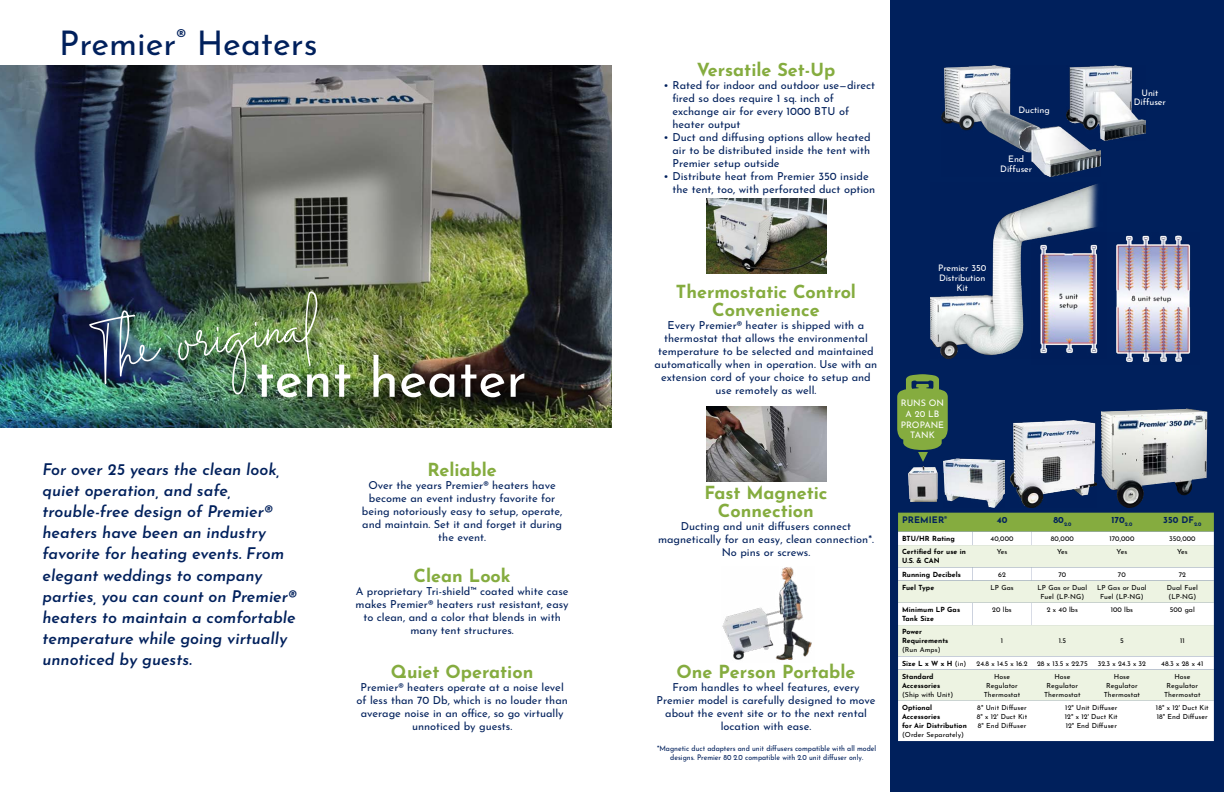
<style>
.page{position:relative;width:1224px;height:792px;background:#fff}
.page>*{position:absolute;margin:0;border:0;box-sizing:border-box;transform-origin:0 0}
.t1{font:54px "Josefin Sans";color:#fff}
.t2{font:34px "Josefin Sans";color:#00205c}
.t3{font:700 18px/18px "Josefin Sans";color:#85ac3f;text-align:center}
.t4{font:italic 600 16px/21.2px "Josefin Sans";color:#00205c}
.t5{font:11px/13px "Josefin Sans";color:#00205c;text-align:center}
.t6{font:9px/10px "Josefin Sans";letter-spacing:-.01em;color:#fff;text-align:center}
.t7{font:700 9px "Josefin Sans";letter-spacing:.01em;color:#00205c}
.t8{font:7.7px/8.4px "Josefin Sans";color:#00205c;text-align:center;scale:.91 1}
.t9{font:7px/9px "Josefin Sans";letter-spacing:.01em;color:#000;text-align:center}
.t10{font:700 7px/9px "Josefin Sans";letter-spacing:.01em;color:#000}
.t11{font:700 5.2px "Josefin Sans";color:#00205c}
.s1{font-weight:400}
</style>
<div class="page">
<div style="left:890px;top:0;width:334px;height:792px;background:#00205c"></div>
<img style="left:942px;top:65px;width:159px;height:111px">
<svg style="left:898px;top:513px;width:316px;height:32px;background:#b6cd8f"></svg>
<svg style="left:898px;top:545px;width:316px;height:111px;background:#f0f5ea"></svg>
<svg style="left:898px;top:656px;width:316px;height:85px;background:#f6f8f3"></svg>
<img style="left:909px;top:467px;width:29px;height:35px">
<img style="left:1101px;top:408px;width:106px;height:100px">
<img style="left:1010px;top:420px;width:87px;height:88px">
<img style="left:943px;top:458px;width:61px;height:49px">
<img style="left:930px;top:184px;width:168px;height:175px">
<img style="left:1032px;top:232px;width:159px;height:130px">
<img style="left:1067px;top:65px;width:78px;height:75px">
<img style="left:706px;top:198px;width:120px;height:76px">
<img style="left:722px;top:567px;width:90px;height:93px">
<img style="left:0;top:66px;width:612px;height:361px">
<div style="left:91px;top:293px;width:239px;height:114px;background:#000;opacity:.75"></div>
<img style="left:89px;top:291px;width:228px;height:103px">
<svg style="left:897px;top:374px;width:51px;height:88px"></svg>
<img style="left:706px;top:406px;width:120px;height:76px">
<h2 class="t2" style="left:59px;top:15px;width:260px">Premier<sup>®</sup> Heaters</h2>
<h1 class="t1" style="left:255px;top:333px;width:273px">tent heater</h1>
<p class="t4" style="left:43px;top:457px;width:255px">For over 25 years the clean look, quiet operation, and safe, trouble-free design of Premier® heaters have been an industry favorite for heating events. From elegant weddings to company parties, you can count on Premier® heaters to maintain a comfortable temperature while going virtually unnoticed by guests.</p>
<h3 class="t3" style="left:427px;top:458px;width:71px">Reliable</h3>
<p class="t5" style="left:362px;top:477px;width:202px">Over the years Premier® heaters have become an event industry favorite for being notoriously easy to setup, operate, and maintain. Set it and forget it during the event.</p>
<h3 class="t3" style="left:414px;top:564px;width:99px">Clean Look</h3>
<p class="t5" style="left:356px;top:583px;width:215px">A proprietary Tri-shield™ coated white case makes Premier® heaters rust resistant, easy to clean, and a color that blends in with many tent structures.</p>
<h3 class="t3" style="left:391px;top:660px;width:144px">Quiet Operation</h3>
<p class="t5" style="left:356px;top:680px;width:213px">Premier® heaters operate at a noise level of less than 70 Db, which is no louder than average noise in an office, so go virtually unnoticed by guests.</p>
<h3 class="t3" style="left:697px;top:58px;width:140px">Versatile Set-Up</h3>
<p class="t5" style="left:673px;top:77px;width:204px;text-align:left;text-indent:-9px">• Rated for indoor and outdoor use—direct fired so does require 1 sq. inch of exchange air for every 1000 BTU of heater output</p>
<p class="t5" style="left:673px;top:129px;width:200px;text-align:justify;text-indent:-9px">• Duct and diffusing options allow heated air to be distributed inside the tent with Premier setup outside</p>
<p class="t5" style="left:673px;top:168px;width:204px;text-align:left;text-indent:-9px">• Distribute heat from Premier 350 inside the tent, too, with perforated duct option</p>
<p class="t6" style="left:1019px;top:104px;width:33px">Ducting</p>
<p class="t6" style="left:1000px;top:152px;width:33px">End<br>Diffuser</p>
<p class="t6" style="left:1134px;top:88px;width:33px;line-height:9px">Unit<br>Diffuser</p>
<h3 class="t3" style="left:676px;top:280px;width:182px">Thermostatic Control<br>Convenience</h3>
<p class="t5" style="left:655px;top:317px;width:224px">Every Premier® heater is shipped with a thermostat that allows the environmental temperature to be selected and maintained automatically when in operation. Use with an extension cord of your choice to setup and use remotely as well.</p>
<h3 class="t3" style="left:704px;top:481px;width:125px">Fast Magnetic<br>Connection</h3>
<p class="t5" style="left:658px;top:518px;width:217px">Ducting and unit diffusers connect magnetically for an easy, clean connection*.<br>No pins or screws.</p>
<h3 class="t3" style="left:677px;top:660px;width:181px">One Person Portable</h3>
<p class="t5" style="left:657px;top:679px;width:220px">From handles to wheel features, every Premier model is carefully designed to move about the event site or to the next rental location with ease.</p>
<p class="t8" style="left:657px;top:743px;width:242px">*Magnetic duct adapters and unit diffusers compatible with all model designs. Premier 80 2.0 compatible with 2.0 unit diffuser only.</p>
<p class="t6" style="left:938px;top:262px;width:50px">Premier 350<br>Distribution<br>Kit</p>
<p class="t6" style="left:901px;top:396px;width:45px;line-height:10.8px">RUNS ON<br>A 20 LB<br>PROPANE<br>TANK</p>
<p class="t7" style="left:902px;top:512px;width:47px">PREMIER<sup>®</sup></p>
<p class="t7" style="left:997px;top:512px;width:12px">40</p>
<p class="t11" style="left:1053px;top:520px;width:19px"><sup>80</sup>2.0</p>
<p class="t7" style="left:1111px;top:512px;width:22px">170<sub>2.0</sub></p>
<p class="t7" style="left:1163px;top:512px;width:40px">350 DF<sub>2.0</sub></p>
<p class="t10" style="left:902px;top:533px;width:54px">BTU/HR Rating</p>
<p class="t9" style="left:991px;top:533px;width:24px">40,000</p>
<p class="t9" style="left:1051px;top:533px;width:24px">80,000</p>
<p class="t9" style="left:1109px;top:533px;width:27px">170,000</p>
<p class="t9" style="left:1169px;top:533px;width:28px">350,000</p>
<p class="t10" style="left:902px;top:546px;width:66px">Certified for use in<br>U.S. &amp; CAN</p>
<p class="t9" style="left:997px;top:546px;width:12px">Yes</p>
<p class="t9" style="left:1057px;top:546px;width:12px">Yes</p>
<p class="t9" style="left:1117px;top:546px;width:12px">Yes</p>
<p class="t9" style="left:1177px;top:546px;width:12px">Yes</p>
<p class="t10" style="left:902px;top:569px;width:61px">Running Decibels</p>
<p class="t9" style="left:998px;top:569px;width:9px">62</p>
<p class="t9" style="left:1058px;top:569px;width:9px">70</p>
<p class="t9" style="left:1118px;top:569px;width:9px">70</p>
<p class="t9" style="left:1179px;top:569px;width:9px">72</p>
<p class="t10" style="left:902px;top:582px;width:34px">Fuel Type</p>
<p class="t9" style="left:990px;top:582px;width:25px">LP Gas</p>
<p class="t9" style="left:1038px;top:582px;width:51px">LP Gas or Dual<br>Fuel (LP-NG)</p>
<p class="t9" style="left:1097px;top:582px;width:51px">LP Gas or Dual<br>Fuel (LP-NG)</p>
<p class="t9" style="left:1167px;top:582px;width:33px;text-align:left">Dual Fuel (LP-NG)</p>
<p class="t10" style="left:902px;top:604px;width:60px">Minimum LP Gas<br>Tank Size</p>
<p class="t9" style="left:992px;top:604px;width:21px">20 lbs</p>
<p class="t9" style="left:1047px;top:604px;width:33px">2 x 40 lbs</p>
<p class="t9" style="left:1111px;top:604px;width:24px">100 lbs</p>
<p class="t9" style="left:1170px;top:604px;width:27px">500 gal</p>
<p class="t10" style="left:902px;top:626px;width:48px">Power<br>Requirements</p>
<p class="t9" style="left:902px;top:645px;width:40px">(Run Amps)</p>
<p class="t9" style="left:1001px;top:636px;width:4px">1</p>
<p class="t9" style="left:1059px;top:636px;width:9px">1.5</p>
<p class="t9" style="left:1120px;top:636px;width:5px">5</p>
<p class="t9" style="left:1180px;top:636px;width:6px">11</p>
<p class="t10" style="left:902px;top:658px;width:66px">Size L x W x H <span class="s1">(in)</span></p>
<p class="t9" style="left:977px;top:658px;width:52px">24.8 x 14.5 x 16.2</p>
<p class="t9" style="left:1037px;top:658px;width:52px">28 x 13.5 x 22.75</p>
<p class="t9" style="left:1098px;top:658px;width:50px">32.3 x 24.3 x 32</p>
<p class="t9" style="left:1161px;top:658px;width:44px">48.3 x 28 x 41</p>
<p class="t10" style="left:902px;top:671px;width:40px">Standard<br>Accessories</p>
<p class="t9" style="left:902px;top:689px;width:53px">(Ship with Unit)</p>
<p class="t9" style="left:984px;top:671px;width:38px">Hose<br>Regulator<br>Thermostat</p>
<p class="t9" style="left:1044px;top:671px;width:38px">Hose<br>Regulator<br>Thermostat</p>
<p class="t9" style="left:1104px;top:671px;width:38px">Hose<br>Regulator<br>Thermostat</p>
<p class="t9" style="left:1164px;top:671px;width:38px">Hose<br>Regulator<br>Thermostat</p>
<p class="t10" style="left:902px;top:702px;width:66px">Optional<br>Accessories<br>for Air Distribution</p>
<p class="t9" style="left:902px;top:729px;width:64px">(Order Separately)</p>
<p class="t9" style="left:977px;top:702px;width:52px;text-align:justify">8" Unit Diffuser 8" x 12' Duct Kit 8" End Diffuser</p>
<p class="t9" style="left:1065px;top:702px;width:54px;text-align:justify">12" Unit Diffuser 12" x 12' Duct Kit 12" End Diffuser</p>
<p class="t9" style="left:1156px;top:702px;width:54px;text-align:left">18" x 12' Duct Kit<br>18" End Diffuser</p>
</div>
